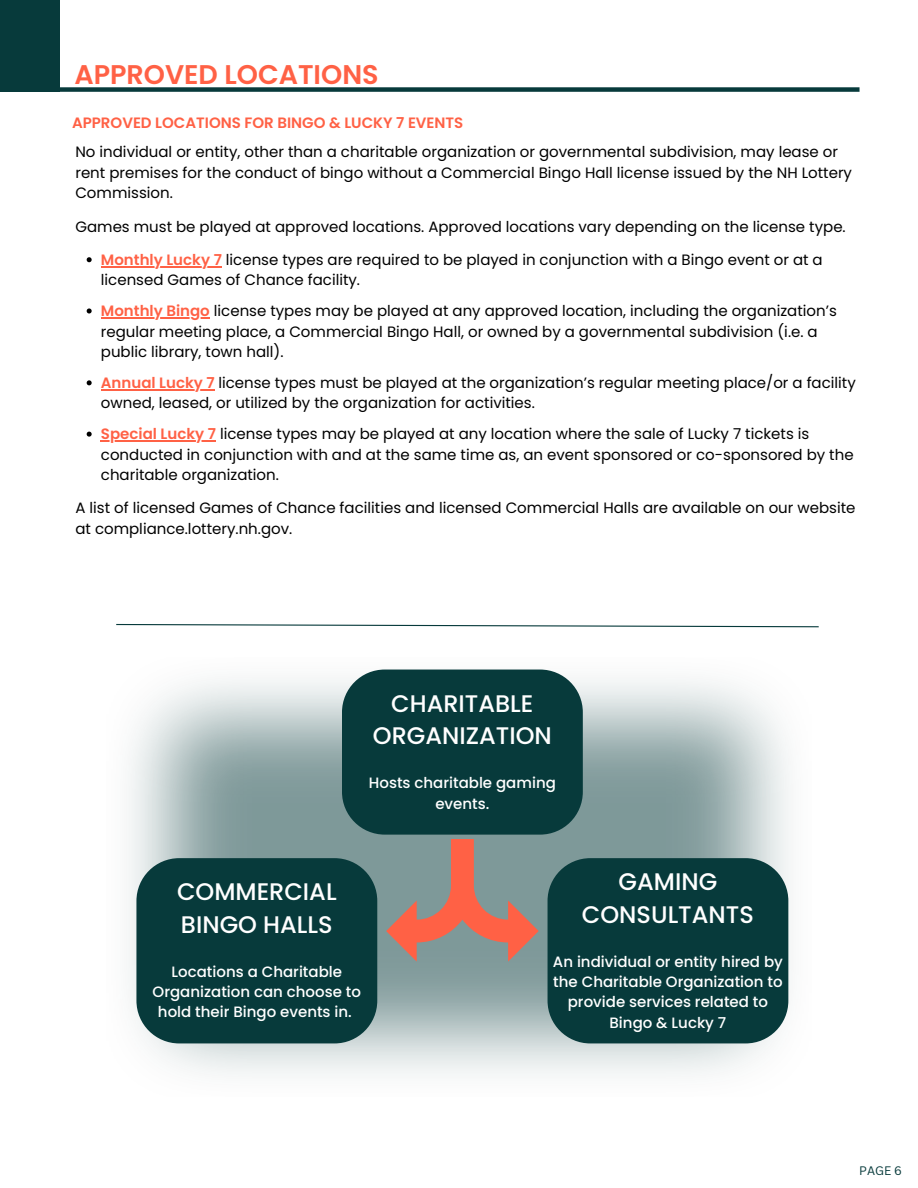
<style>
.page{position:relative;width:918px;height:1188px;background:#fff}
.page>*{position:absolute;margin:0;border:0;box-sizing:border-box;transform-origin:0 0}
.t1{font:600 27px "Poppins";color:#ff6145}
.t2{font:500 24px/32.7px "Poppins";color:#fff;text-align:center}
.t3{font:15px/20.5px "Poppins";color:#000}
.t4{font:500 15px/20.2px "Poppins";color:#fff;text-align:center}
.t5{font:600 15px "Poppins";color:#ff6145}
.t6{font:12px "Canva Sans";color:#073a3b}
.s1{font-weight:600;color:#ff6145}
</style>
<div class="page">
<div style="left:0;top:0;width:59px;height:92px;background:#073a3b"></div>
<svg style="left:87px;top:257px;width:5px;height:5px"></svg>
<hr style="left:101px;top:266px;width:109px;height:1px;background:#ff6145">
<svg style="left:210px;top:266px;width:12px;height:1px"></svg>
<svg style="left:87px;top:308px;width:5px;height:5px"></svg>
<hr style="left:101px;top:317px;width:109px;height:1px;background:#ff6145">
<svg style="left:87px;top:380px;width:5px;height:5px"></svg>
<hr style="left:101px;top:389px;width:114px;height:1px;background:#ff6145">
<svg style="left:87px;top:432px;width:5px;height:5px"></svg>
<hr style="left:101px;top:440px;width:115px;height:2px;background:#ff6145">
<img style="left:129px;top:669px;width:660px;height:405px">
<div style="left:342px;top:670px;width:241px;height:165px;background:#073a3b;border-radius:43px"></div>
<div style="left:136px;top:858px;width:241px;height:185px;background:#073a3b;border-radius:43px"></div>
<div style="left:548px;top:858px;width:240px;height:185px;background:#073a3b;border-radius:43px"></div>
<svg style="left:386px;top:839px;width:153px;height:123px;background:#a5887f"></svg>
<div style="left:0;top:87px;width:860px;height:5px;background:#073a3b"></div>
<svg style="left:116px;top:623px;width:703px;height:5px"></svg>
<h5 class="t1" style="left:74px;top:56px;width:306px">APPROVED LOCATIONS</h5>
<p class="t5" style="left:72px;top:113px;width:393px">APPROVED LOCATIONS FOR BINGO &amp; LUCKY 7 EVENTS</p>
<h1 class="t3" style="left:75px;top:142px;width:778px">No individual or entity, other than a charitable organization or governmental subdivision, may lease or rent premises for the conduct of bingo without a Commercial Bingo Hall license issued by the NH Lottery<br>Commission.</h1>
<h3 class="t3" style="left:75px;top:216px;width:772px">Games must be played at approved locations. Approved locations vary depending on the license type.</h3>
<h5 class="t3" style="left:101px;top:249px;width:723px"><span class="s1">Monthly Lucky 7</span> license types are required to be played in conjunction with a Bingo event or at a licensed Games of Chance facility.</h5>
<h5 class="t3" style="left:101px;top:300px;width:737px"><span class="s1">Monthly Bingo</span> license types may be played at any approved location, including the organization’s regular meeting place, a Commercial Bingo Hall, or owned by a governmental subdivision (i.e. a public library, town hall).</h5>
<p class="t3" style="left:101px;top:372px;width:756px"><span class="s1">Annual Lucky 7</span> license types must be played at the organization’s regular meeting place/or a facility owned, leased, or utilized by the organization for activities.</p>
<p class="t3" style="left:101px;top:424px;width:754px"><span class="s1">Special Lucky 7</span> license types may be played at any location where the sale of Lucky 7 tickets is conducted in conjunction with and at the same time as, an event sponsored or co-sponsored by the charitable organization.</p>
<p class="t3" style="left:75px;top:498px;width:782px">A list of licensed Games of Chance facilities and licensed Commercial Halls are available on our website at compliance.lottery.nh.gov.</p>
<h2 class="t2" style="left:373px;top:687px;width:180px">CHARITABLE<br>ORGANIZATION</h2>
<p class="t4" style="left:369px;top:773px;width:189px">Hosts charitable gaming events.</p>
<h2 class="t2" style="left:177px;top:876px;width:161px;text-align:left">COMMERCIAL<br>BINGO HALLS</h2>
<p class="t4" style="left:153px;top:962px;width:210px">Locations a Charitable<br>Organization can choose to hold their Bingo events in.</p>
<p class="t2" style="left:582px;top:866px;width:173px">GAMING<br>CONSULTANTS</p>
<p class="t4" style="left:553px;top:951px;width:232px">An individual or entity hired by the Charitable Organization to provide services related to<br>Bingo &amp; Lucky 7</p>
<h2 class="t6" style="left:859px;top:1162px;width:44px">PAGE 6</h2>
</div>
